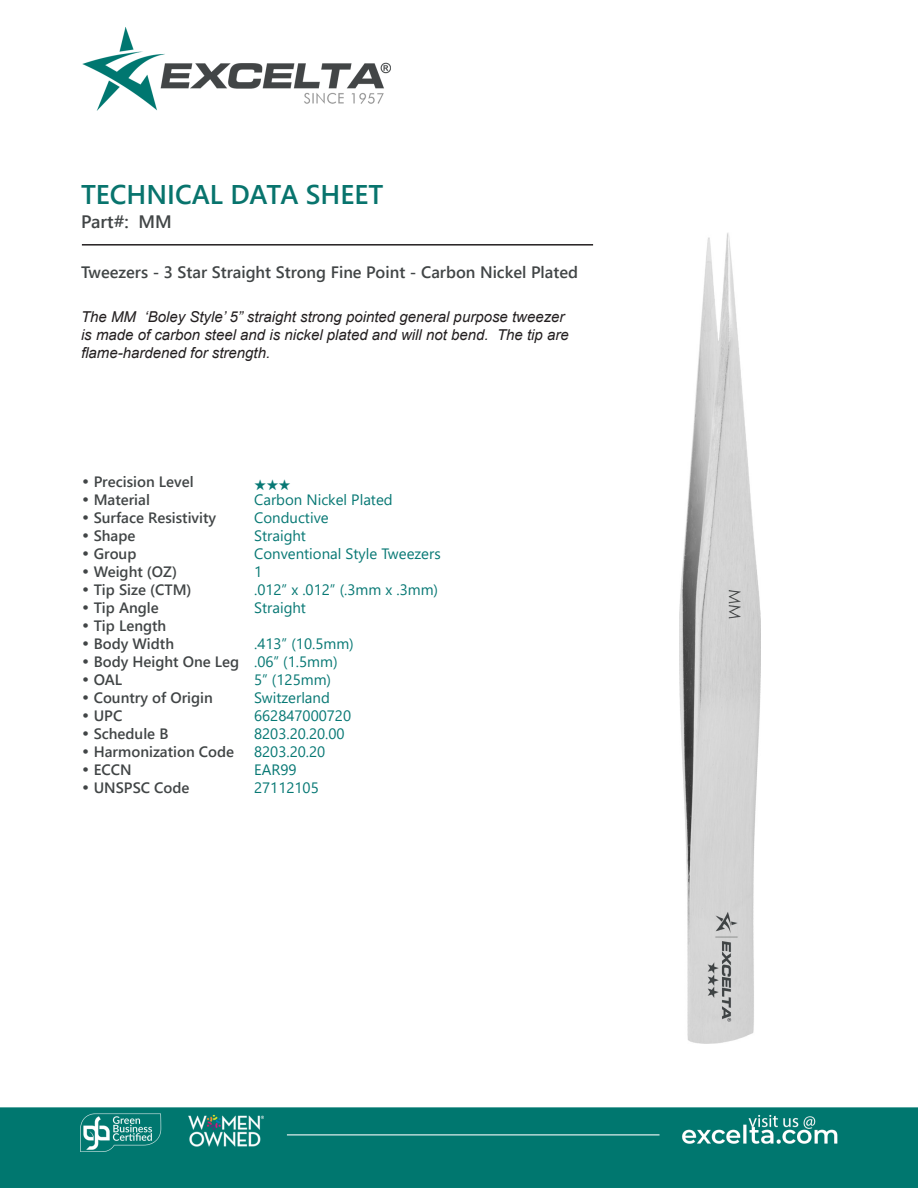
<style>
.page{position:relative;width:918px;height:1188px;background:#fff}
.page>*{position:absolute;margin:0;border:0;box-sizing:border-box;transform-origin:0 0}
.t1{font:700 27px "Yu Gothic UI";color:#08746d}
.t2{font:700 18px "Yu Gothic UI";color:#414546}
.t3{font:700 16.5px "Yu Gothic UI";color:#414546}
.CT_s_CTM{font:700 15px "Yu Gothic UI";color:#414546}
.CT_s_CTM-2{font:15px "Yu Gothic UI";color:#077874}
.t4{font:italic 15px/18px "Arial";color:#231f20}
.CT_s_CTM-3{font:15px "Zapf Ding Bats";color:#077874}
.s1{font-family:"Century Gothic";font-weight:400}
</style>
<div class="page">
<img style="left:0;top:27px;width:918px;height:1161px">
<img style="left:680px;top:232px;width:80px;height:812px">
<hr style="left:82px;top:244px;width:511px;height:2px;background:#231f20">
<p class="t1" style="left:81px;top:178px;width:304px">TECHNICAL DATA SHEET</p>
<p class="t2" style="left:81px;top:212px;width:92px">Part#: MM</p>
<p class="t3" style="left:81px;top:262px;width:499px">Tweezers - 3 Star Straight Strong Fine Point - Carbon Nickel Plated</p>
<p class="t4" style="left:81px;top:308px;width:489px">The MM ‘Boley Style’ 5” straight strong pointed general purpose tweezer is made of carbon steel and is nickel plated and will not bend. The tip are flame-hardened for strength.</p>
<p class="CT_s_CTM" style="left:81px;top:473px;width:114px"><span class="s1">•</span> Precision Level</p>
<p class="CT_s_CTM-3" style="left:254px;top:476px;width:38px">★★★</p>
<p class="CT_s_CTM" style="left:81px;top:491px;width:70px"><span class="s1">•</span> Material</p>
<p class="CT_s_CTM-2" style="left:254px;top:485px;width:140px">Carbon Nickel Plated</p>
<p class="CT_s_CTM" style="left:81px;top:509px;width:137px"><span class="s1">•</span> Surface Resistivity</p>
<p class="CT_s_CTM-2" style="left:254px;top:503px;width:76px">Conductive</p>
<p class="CT_s_CTM" style="left:81px;top:527px;width:56px"><span class="s1">•</span> Shape</p>
<p class="CT_s_CTM-2" style="left:254px;top:521px;width:53px">Straight</p>
<p class="CT_s_CTM" style="left:81px;top:545px;width:57px"><span class="s1">•</span> Group</p>
<p class="CT_s_CTM-2" style="left:254px;top:539px;width:188px">Conventional Style Tweezers</p>
<p class="CT_s_CTM" style="left:81px;top:563px;width:98px"><span class="s1">•</span> Weight (OZ)</p>
<p class="CT_s_CTM-2" style="left:254px;top:557px;width:10px">1</p>
<p class="CT_s_CTM" style="left:81px;top:581px;width:112px"><span class="s1">•</span> Tip Size (CTM)</p>
<p class="CT_s_CTM-2" style="left:254px;top:575px;width:186px">.012” x .012” (.3mm x .3mm)</p>
<p class="CT_s_CTM" style="left:81px;top:599px;width:79px"><span class="s1">•</span> Tip Angle</p>
<p class="CT_s_CTM-2" style="left:254px;top:593px;width:53px">Straight</p>
<p class="CT_s_CTM" style="left:81px;top:617px;width:87px"><span class="s1">•</span> Tip Length</p>
<p class="CT_s_CTM" style="left:81px;top:635px;width:95px"><span class="s1">•</span> Body Width</p>
<p class="CT_s_CTM-2" style="left:254px;top:629px;width:101px">.413” (10.5mm)</p>
<p class="CT_s_CTM" style="left:81px;top:653px;width:160px"><span class="s1">•</span> Body Height One Leg</p>
<p class="CT_s_CTM-2" style="left:254px;top:647px;width:85px">.06” (1.5mm)</p>
<p class="CT_s_CTM" style="left:81px;top:671px;width:43px"><span class="s1">•</span> OAL</p>
<p class="CT_s_CTM-2" style="left:254px;top:665px;width:78px">5” (125mm)</p>
<p class="CT_s_CTM" style="left:81px;top:689px;width:133px"><span class="s1">•</span> Country of Origin</p>
<p class="CT_s_CTM-2" style="left:254px;top:683px;width:77px">Switzerland</p>
<p class="CT_s_CTM" style="left:81px;top:707px;width:43px"><span class="s1">•</span> UPC</p>
<p class="CT_s_CTM-2" style="left:254px;top:701px;width:99px">662847000720</p>
<p class="CT_s_CTM" style="left:81px;top:725px;width:89px"><span class="s1">•</span> Schedule B</p>
<p class="CT_s_CTM-2" style="left:254px;top:719px;width:92px">8203.20.20.00</p>
<p class="CT_s_CTM" style="left:81px;top:743px;width:155px"><span class="s1">•</span> Harmonization Code</p>
<p class="CT_s_CTM-2" style="left:254px;top:737px;width:73px">8203.20.20</p>
<p class="CT_s_CTM" style="left:81px;top:761px;width:52px"><span class="s1">•</span> ECCN</p>
<p class="CT_s_CTM-2" style="left:254px;top:755px;width:44px">EAR99</p>
<p class="CT_s_CTM" style="left:81px;top:779px;width:110px"><span class="s1">•</span> UNSPSC Code</p>
<p class="CT_s_CTM-2" style="left:254px;top:773px;width:66px">27112105</p>
</div>
